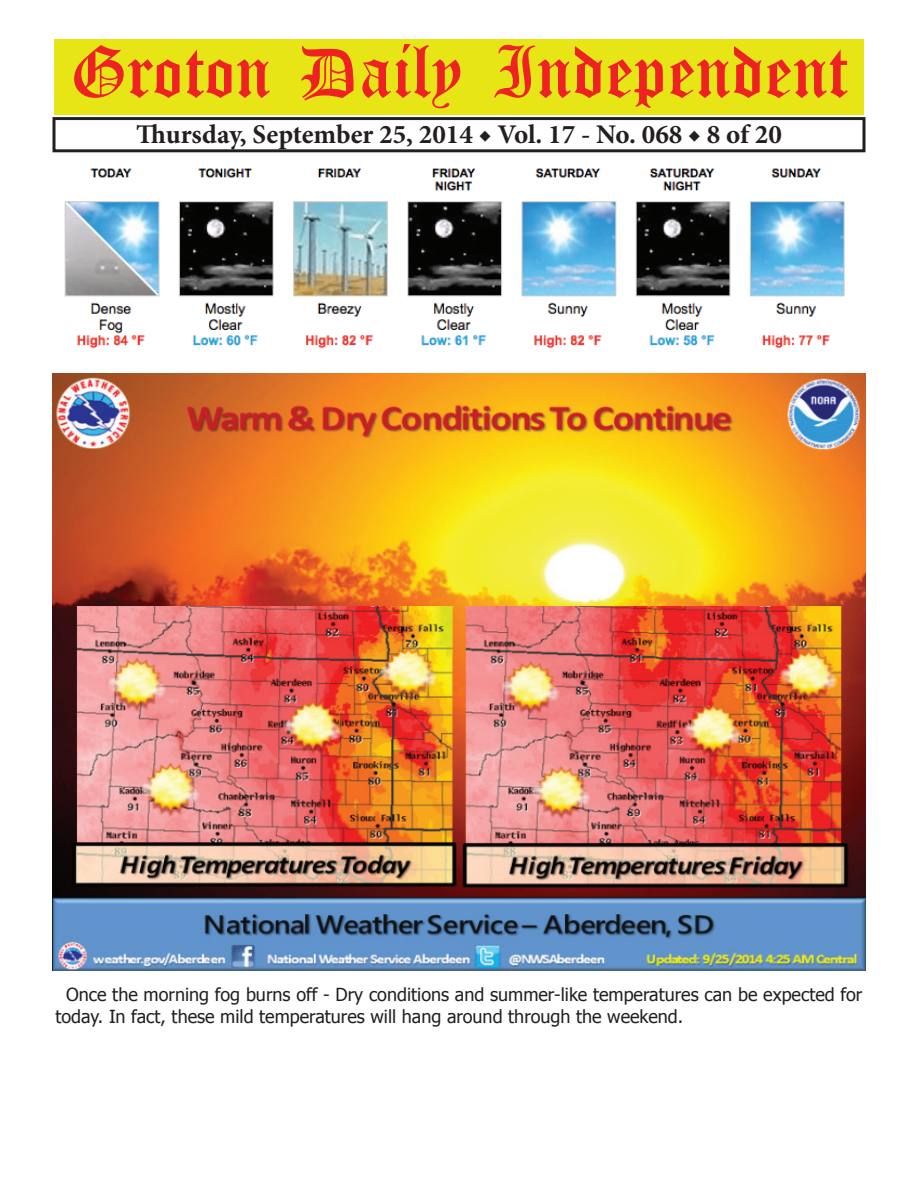
<style>
.page{position:relative;width:918px;height:1188px;background:#fff}
.page>*{position:absolute;margin:0;border:0;box-sizing:border-box;transform-origin:0 0}
.t1{font:54px "Old English Five";color:#ee2123}
.t2{font:700 27px "Minion Pro";color:#231f20}
.t3{font:18px/21.6px "Tahoma";color:#231f20}
</style>
<div class="page">
<div style="left:52px;top:117px;width:814px;height:35px;border:3px solid #231f20"></div>
<div style="left:54px;top:40px;width:810px;height:75px;background:#e7e515"></div>
<img style="left:53px;top:374px;width:813px;height:597px">
<img style="left:64px;top:168px;width:781px;height:181px">
<h1 class="t1" style="left:70px;top:47px;width:779px">Groton Daily Independent</h1>
<h2 class="t2" style="left:136px;top:116px;width:647px">Thursday, September 25, 2014 ◆ Vol. 17 - No. 068 ◆ 8 of 20</h2>
<p class="t3" style="left:56px;top:983px;width:808px;text-indent:10px">Once the morning fog burns off - Dry conditions and summer-like temperatures can be expected for today. In fact, these mild temperatures will hang around through the weekend.</p>
</div>
